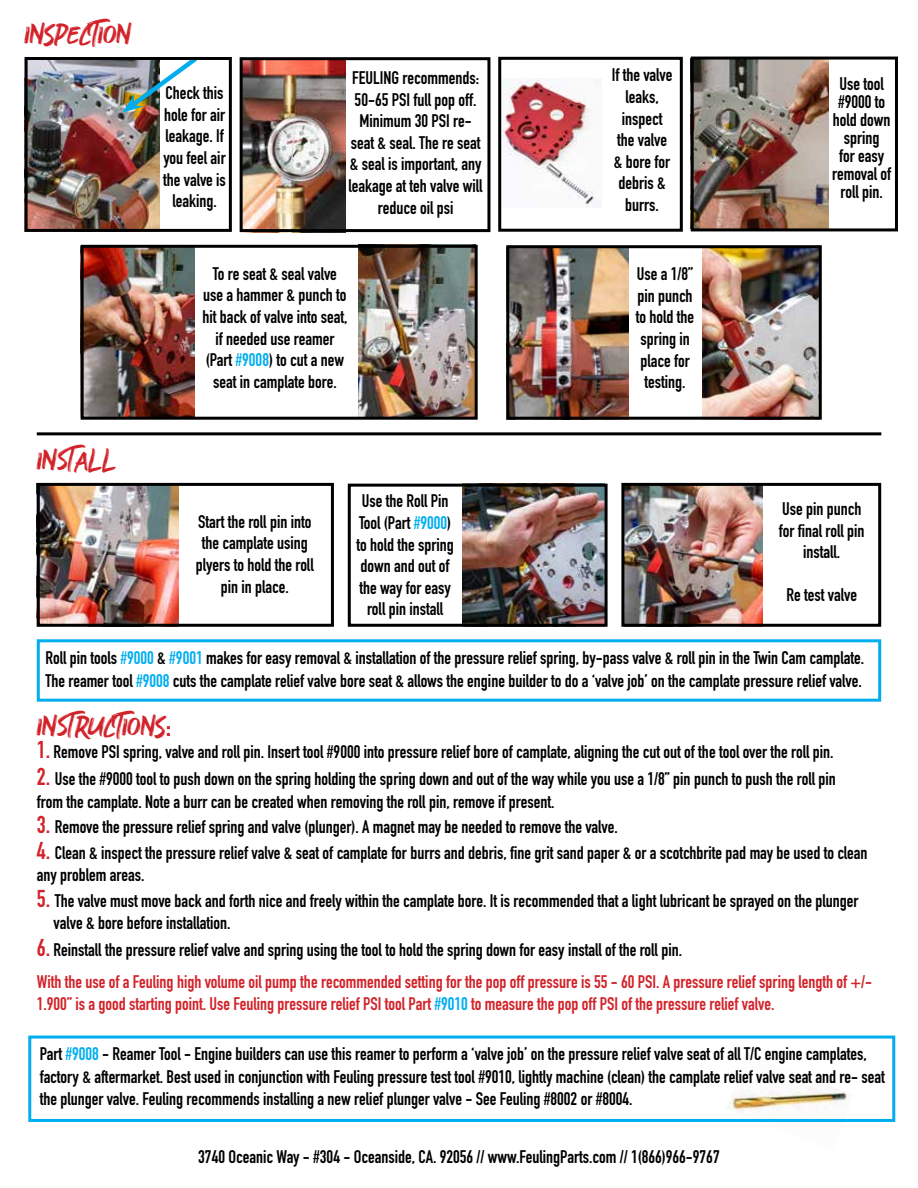
<style>
.page{position:relative;width:918px;height:1188px;background:#fff}
.page>*{position:absolute;margin:0;border:0;box-sizing:border-box;transform-origin:0 0}
.t1{font:30px "Grotters";letter-spacing:-.02em;color:#d2232a}
.t2{font:30px "Grotters";letter-spacing:-.05em;color:#d2232a}
.t3{font:700 18px/21.6px "DIN Condensed";color:#000;text-align:center}
.t4{font:700 18px/31.5px "DIN Condensed";color:#d2232a}
.s1{color:#00aeef}
.s2{font-family:"DIN Condensed";font-weight:700}
.s3{font-size:24px;color:#d2232a}
.s4{font-size:24px}
.s5{color:#000}
</style>
<div class="page">
<img style="left:695px;top:61px;width:134px;height:166px">
<img style="left:244px;top:61px;width:101px;height:167px">
<img style="left:726px;top:1084px;width:123px;height:34px">
<div style="left:28px;top:1036px;width:867px;height:86px;border:3px solid #00aeef"></div>
<div style="left:37px;top:639px;width:844px;height:63px;border:3px solid #00aeef"></div>
<img style="left:41px;top:487px;width:137px;height:136px">
<img style="left:462px;top:488px;width:142px;height:135px">
<img style="left:625px;top:487px;width:137px;height:136px">
<div style="left:37px;top:483px;width:297px;height:144px;border:3px solid #000"></div>
<div style="left:348px;top:484px;width:260px;height:143px;border:3px solid #000"></div>
<div style="left:621px;top:483px;width:260px;height:144px;border:3px solid #000"></div>
<img style="left:29px;top:61px;width:131px;height:167px">
<img style="left:122px;top:61px;width:75px;height:52px">
<div style="left:25px;top:57px;width:207px;height:175px;border:3px solid #000"></div>
<div style="left:691px;top:57px;width:207px;height:174px;border:3px solid #000"></div>
<div style="left:240px;top:57px;width:250px;height:175px;border:3px solid #000"></div>
<img style="left:502px;top:78px;width:93px;height:129px">
<div style="left:498px;top:57px;width:185px;height:175px;border:3px solid #000"></div>
<hr style="left:37px;top:432px;width:844px;height:3px;background:#000">
<img style="left:702px;top:249px;width:116px;height:167px">
<img style="left:510px;top:249px;width:118px;height:167px">
<div style="left:506px;top:245px;width:316px;height:175px;border:3px solid #000"></div>
<img style="left:85px;top:249px;width:109px;height:167px">
<img style="left:359px;top:249px;width:115px;height:167px">
<div style="left:81px;top:245px;width:397px;height:175px;border:3px solid #000"></div>
<h1 class="t1" style="left:25px;top:18px;width:109px">INSPECTION</h1>
<h1 class="t1" style="left:37px;top:444px;width:81px">INSTALL</h1>
<p class="t3" style="left:349px;top:67px;width:135px">FEULING recommends:<br>50-65 PSI full pop off.<br>Minimum 30 PSI re&shy;seat &amp; seal. The re seat &amp; seal is important, any leakage at teh valve will reduce oil psi</p>
<p class="t3" style="left:612px;top:64px;width:62px">If the valve leaks, inspect the valve &amp; bore for debris &amp; burrs.</p>
<p class="t3" style="left:163px;top:82px;width:64px">Check this hole for air leakage. If you feel air the valve is leaking.</p>
<p class="t3" style="left:832px;top:74px;width:61px;line-height:18px">Use tool #9000 to hold down spring<br>for easy removal of roll pin.</p>
<p class="t3" style="left:202px;top:263px;width:147px">To re seat &amp; seal valve use a hammer &amp; punch to hit back of valve into seat, if needed use reamer (Part <span class="s1">#9008</span>) to cut a new seat in camplate bore.</p>
<p class="t3" style="left:636px;top:263px;width:60px">Use a 1/8” pin punch to hold the spring in place for testing.</p>
<p class="t3" style="left:196px;top:511px;width:119px">Start the roll pin into the camplate using plyers to hold the roll pin in place.</p>
<p class="t3" style="left:356px;top:490px;width:99px">Use the Roll Pin<br>Tool (Part <span class="s1">#9000</span>) to hold the spring down and out of the way for easy roll pin install</p>
<p class="t3" style="left:779px;top:498px;width:87px">Use pin punch for final roll pin install.</p>
<p class="t3" style="left:787px;top:584px;width:72px">Re test valve</p>
<p class="t3" style="left:45px;top:647px;width:820px;line-height:22.5px;text-align:left">Roll pin tools <span class="s1">#9000</span> &amp; <span class="s1">#9001</span> makes for easy removal &amp; installation of the pressure relief spring, by-pass valve &amp; roll pin in the Twin Cam camplate.<br>The reamer tool <span class="s1">#9008</span> cuts the camplate relief valve bore seat &amp; allows the engine builder to do a ‘valve job’ on the camplate pressure relief valve.</p>
<h1 class="t2" style="left:37px;top:710px;width:136px">INSTRUCTIONS<span class="s2">:</span></h1>
<p class="t3" style="left:37px;top:741px;width:798px"><span class="s3">1.</span> Remove PSI spring, valve and roll pin. Insert tool #9000 into pressure relief bore of camplate, aligning the cut out of the tool over the roll pin.</p>
<p class="t3" style="left:37px;top:767px;width:800px;line-height:22.5px;text-align:left"><span class="s3">2.</span> Use the #9000 tool to push down on the spring holding the spring down and out of the way while you use a 1/8” pin punch to push the roll pin from the camplate. Note a burr can be created when removing the roll pin, remove if present.</p>
<p class="t3" style="left:37px;top:816px;width:582px"><span class="s3">3.</span> Remove the pressure relief spring and valve (plunger). A magnet may be needed to remove the valve.</p>
<p class="t3" style="left:37px;top:841px;width:832px;line-height:22.5px;text-align:left"><span class="s3">4.</span> Clean &amp; inspect the pressure relief valve &amp; seat of camplate for burrs and debris, fine grit sand paper &amp; or a scotchbrite pad may be used to clean any problem areas.</p>
<p class="t3" style="left:54px;top:889px;width:806px;line-height:22.5px;text-align:left;text-indent:-17px"><span class="s3">5.</span> The valve must move back and forth nice and freely within the camplate bore. It is recommended that a light lubricant be sprayed on the plunger valve &amp; bore before installation.</p>
<p class="t4" style="left:37px;top:934px;width:837px"><span class="s4">6.</span> <span class="s5">Reinstall the pressure relief valve and spring using the tool to hold the spring down for easy install of the roll pin.<br></span>With the use of a Feuling high volume oil pump the recommended setting for the pop off pressure is 55 - 60 PSI. A pressure relief spring length of +/-</p>
<p class="t4" style="left:37px;top:988px;width:739px">1.900” is a good starting point. Use Feuling pressure relief PSI tool Part <span class="s1">#9010</span> to measure the pop off PSI of the pressure relief valve.</p>
<p class="t3" style="left:40px;top:1043px;width:847px;line-height:22.5px;text-align:left">Part <span class="s1">#9008</span> - Reamer Tool - Engine builders can use this reamer to perform a ‘valve job’ on the pressure relief valve seat of all T/C engine camplates, factory &amp; aftermarket. Best used in conjunction with Feuling pressure test tool #9010, lightly machine (clean) the camplate relief valve seat and re- seat the plunger valve. Feuling recommends installing a new relief plunger valve - See Feuling #8002 or #8004.</p>
<p class="t3" style="left:198px;top:1146px;width:523px">3740 Oceanic Way - #304 - Oceanside, CA. 92056 // www.FeulingParts.com // 1(866)966-9767</p>
</div>
